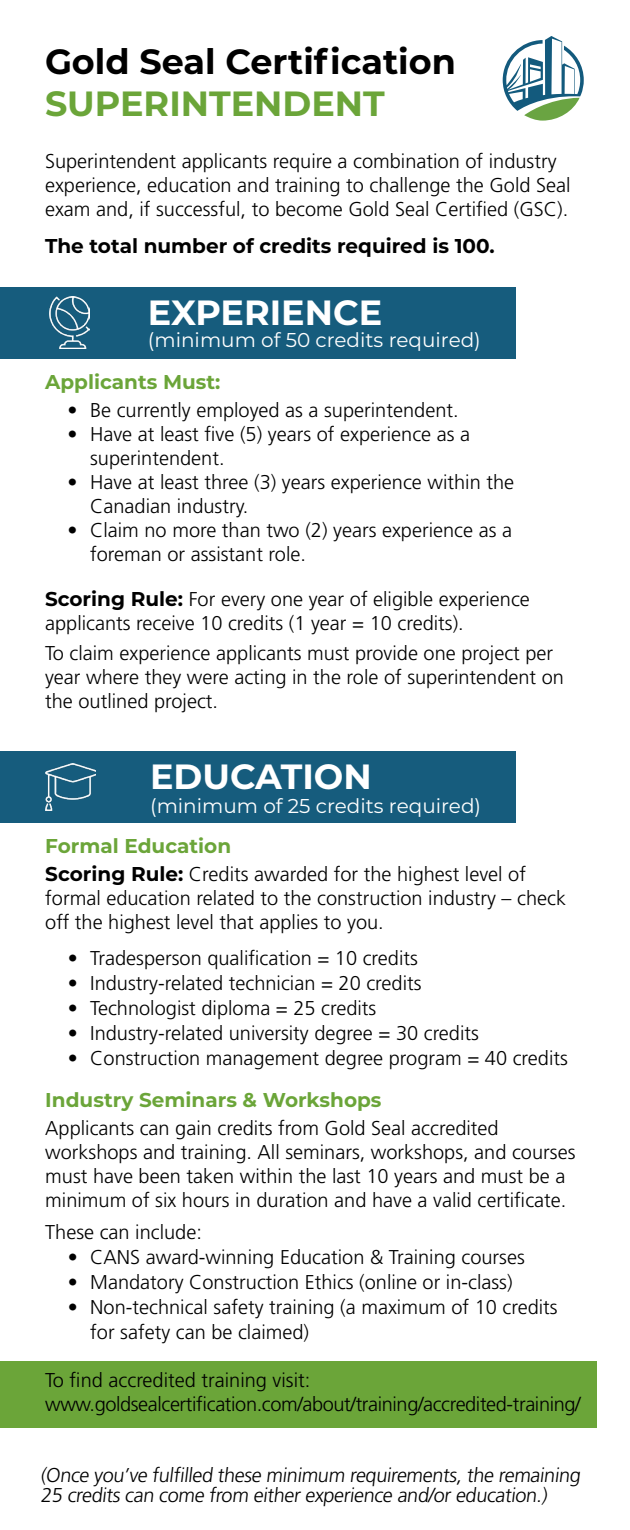
<style>
.page{position:relative;width:630px;height:1530px;background:#fff}
.page>*{position:absolute;margin:0;border:0;box-sizing:border-box;transform-origin:0 0}
.t1{font:700 35px "Montserrat";color:#000}
.t2{font:700 35px "Montserrat";color:#fff}
.t3{font:700 35px "Montserrat";color:#6ba539}
.t4{font:300 20px/24px "Frutiger LT Std";color:#000}
.t5{font:300 20px/24px "Frutiger LT Std";letter-spacing:-.02em;color:#000}
.t6{font:700 20px "Montserrat";color:#6ba539}
.t7{font:20px "Montserrat";color:#fff}
.t8{font:700 20px "Montserrat";color:#000}
.s1{font-family:"Montserrat";font-weight:700}
</style>
<div class="page">
<svg style="left:503px;top:36px;width:81px;height:85px"></svg>
<div style="left:0;top:1362px;width:596px;height:66px;background:#6ba539"></div>
<div style="left:0;top:287px;width:516px;height:72px;background:#165c7d"></div>
<img style="left:49px;top:297px;width:41px;height:52px">
<div style="left:0;top:751px;width:516px;height:72px;background:#165c7d"></div>
<img style="left:45px;top:763px;width:50px;height:47px">
<h1 class="t1" style="left:45px;top:36px;width:412px">Gold Seal Certification</h1>
<h1 class="t3" style="left:45px;top:78px;width:341px">SUPERINTENDENT</h1>
<p class="t4" style="left:45px;top:149px;width:527px">Superintendent applicants require a combination of industry experience, education and training to challenge the Gold Seal exam and, if successful, to become Gold Seal Certified (GSC).</p>
<p class="t8" style="left:45px;top:231px;width:451px">The total number of credits required is 100.</p>
<h1 class="t2" style="left:148px;top:288px;width:236px">EXPERIENCE</h1>
<p class="t7" style="left:148px;top:327px;width:334px">(minimum of 50 credits required)</p>
<p class="t6" style="left:45px;top:368px;width:177px">Applicants Must:</p>
<p class="t4" style="left:68px;top:398px;width:393px">• Be currently employed as a superintendent.</p>
<p class="t4" style="left:90px;top:422px;width:382px;text-indent:-22px">• Have at least five (5) years of experience as a superintendent.</p>
<p class="t4" style="left:90px;top:470px;width:426px;text-indent:-22px">• Have at least three (3) years experience within the<br>Canadian industry.</p>
<p class="t4" style="left:90px;top:518px;width:423px;text-indent:-22px">• Claim no more than two (2) years experience as a foreman or assistant role.</p>
<p class="t4" style="left:45px;top:588px;width:486px"><span class="s1">Scoring Rule:</span> For every one year of eligible experience applicants receive 10 credits (1 year = 10 credits).</p>
<p class="t4" style="left:45px;top:642px;width:520px">To claim experience applicants must provide one project per year where they were acting in the role of superintendent on the outlined project.</p>
<h1 class="t2" style="left:150px;top:752px;width:223px">EDUCATION</h1>
<p class="t7" style="left:150px;top:793px;width:333px">(minimum of 25 credits required)</p>
<p class="t6" style="left:45px;top:832px;width:187px">Formal Education</p>
<p class="t4" style="left:45px;top:862px;width:522px"><span class="s1">Scoring Rule:</span> Credits awarded for the highest level of formal education related to the construction industry – check off the highest level that applies to you.</p>
<p class="t4" style="left:68px;top:947px;width:352px">• Tradesperson qualification = 10 credits</p>
<p class="t4" style="left:68px;top:972px;width:355px">• Industry-related technician = 20 credits</p>
<p class="t4" style="left:68px;top:997px;width:310px">• Technologist diploma = 25 credits</p>
<p class="t4" style="left:68px;top:1022px;width:413px">• Industry-related university degree = 30 credits</p>
<p class="t4" style="left:68px;top:1047px;width:502px">• Construction management degree program = 40 credits</p>
<p class="t6" style="left:45px;top:1086px;width:338px">Industry Seminars &amp; Workshops</p>
<p class="t4" style="left:45px;top:1116px;width:532px">Applicants can gain credits from Gold Seal accredited workshops and training. All seminars, workshops, and courses must have been taken within the last 10 years and must be a minimum of six hours in duration and have a valid certificate.</p>
<p class="t4" style="left:45px;top:1221px;width:158px">These can include:</p>
<p class="t4" style="left:68px;top:1246px;width:459px">• CANS award-winning Education &amp; Training courses</p>
<p class="t4" style="left:68px;top:1271px;width:446px">• Mandatory Construction Ethics (online or in-class)</p>
<p class="t4" style="left:90px;top:1295px;width:469px;line-height:25px;text-indent:-23px">• Non-technical safety training (a maximum of 10 credits for safety can be claimed)</p>
<p class="t5" style="left:45px;top:1369px;width:537px">To find accredited training visit: www.goldsealcertification.com/about/training/accredited-training/</p>
<p class="t4" style="left:41px;top:1465px;width:544px;line-height:20px">(Once you’ve fulfilled these minimum requirements, the remaining<br>25 credits can come from either experience and/or education.)</p>
</div>
